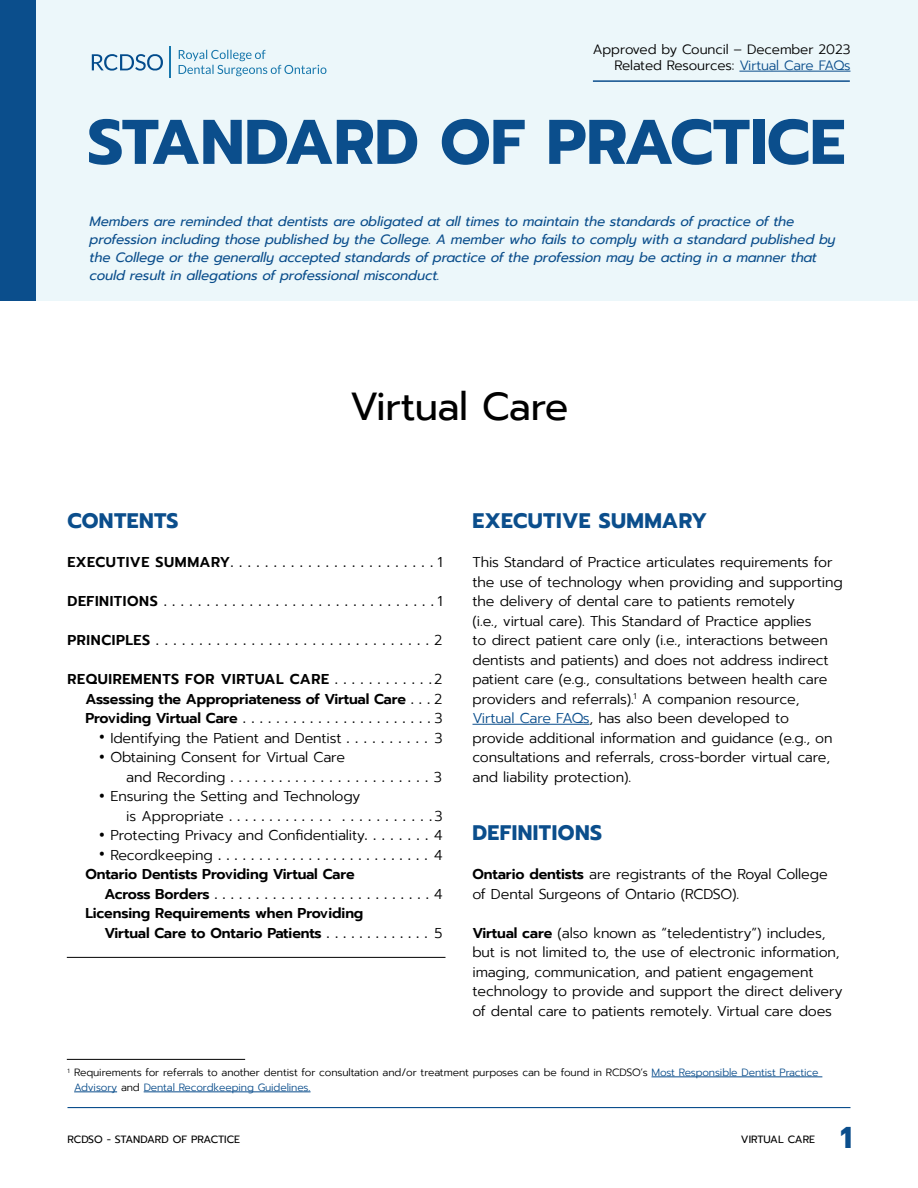
<style>
.page{position:relative;width:918px;height:1188px;background:#fff}
.page>*{position:absolute;margin:0;border:0;box-sizing:border-box;transform-origin:0 0}
.t1{font:700 63px "Prompt";color:#0b4e8c}
.t2{font:39px "Prompt";letter-spacing:-.015em;color:#000}
.t3{font:700 30px "Prompt";color:#0b4e8c}
.t4{font:700 21px "Prompt";letter-spacing:.02em;color:#0b4e8c}
.t5{font:300 14.25px/19.5px "Prompt";letter-spacing:-.01em;color:#000}
.t6{font:600 14.25px/19.5px "Prompt";letter-spacing:-.01em;color:#000}
.t7{font:600 14.25px "Prompt";letter-spacing:.04em;color:#000}
.t8{font:italic 13.5px/18px "Prompt";letter-spacing:-.01em;color:#0b4e8c}
.t9{font:300 13.5px/16.5px "Prompt";letter-spacing:-.01em;color:#000;text-align:right}
.t10{font:300 10.5px "Prompt";letter-spacing:-.01em;color:#000}
.t11{font:300 10.5px "Prompt";letter-spacing:-.01em;color:#0b4e8c}
.t12{font:10.5px "Prompt";color:#000}
.s1{color:#0b4e8c}
.s2{font-weight:300}
.s3{font-size:24px}
.s4{font-weight:600}
.s5{font-weight:300;font-size:24px}
.s6{color:#000}
</style>
<div class="page">
<hr style="left:68px;top:1107px;width:782px;height:1px;background:#0b4e8c">
<div style="left:0;top:0;width:918px;height:300px;background:#ecf7fa"></div>
<div style="left:0;top:0;width:36px;height:300px;background:#0b4e8c"></div>
<svg style="left:179px;top:50px;width:147px;height:26px"></svg>
<hr style="left:169px;top:47px;width:1px;height:31px;background:#1777ac">
<svg style="left:92px;top:54px;width:71px;height:17px"></svg>
<hr style="left:472px;top:724px;width:118px;height:1px;background:#0b4e8c">
<hr style="left:739px;top:71px;width:111px;height:1px;background:#0b4e8c">
<hr style="left:593px;top:80px;width:257px;height:2px;background:#0b4e8c">
<hr style="left:67px;top:957px;width:379px;height:1px;background:#000">
<hr style="left:67px;top:1059px;width:178px;height:1px;background:#000">
<hr style="left:652px;top:1077px;width:170px;height:1px;background:#0b4e8c">
<hr style="left:74px;top:1092px;width:43px;height:1px;background:#0b4e8c">
<hr style="left:144px;top:1092px;width:167px;height:1px;background:#0b4e8c">
<p class="t9" style="left:593px;top:41px;width:259px">Approved by Council – December 2023<br>Related Resources: <span class="s1">Virtual Care FAQs</span></p>
<h1 class="t1" style="left:87px;top:95px;width:760px">STANDARD OF PRACTICE</h1>
<p class="t8" style="left:90px;top:212px;width:747px">Members are reminded that dentists are obligated at all times to maintain the standards of practice of the profession including those published by the College. A member who fails to comply with a standard published by the College or the generally accepted standards of practice of the profession may be acting in a manner that could result in allegations of professional misconduct.</p>
<h2 class="t2" style="left:350px;top:379px;width:220px">Virtual Care</h2>
<h3 class="t4" style="left:68px;top:505px;width:113px">CONTENTS</h3>
<p class="t7" style="left:68px;top:552px;width:377px">EXECUTIVE SUMMARY. . . . . . . . . . . . . . . . . . . . . . . . <span class="s2">1</span></p>
<p class="t7" style="left:68px;top:591px;width:377px">DEFINITIONS . . . . . . . . . . . . . . . . . . . . . . . . . . . . . . . . <span class="s2">1</span></p>
<p class="t7" style="left:68px;top:630px;width:377px">PRINCIPLES . . . . . . . . . . . . . . . . . . . . . . . . . . . . . . . . <span class="s2">2</span></p>
<p class="t7" style="left:68px;top:669px;width:377px">REQUIREMENTS FOR VIRTUAL CARE . . . . . . . . . . . . <span class="s2">2</span></p>
<p class="t6" style="left:85px;top:689px;width:359px">Assessing the Appropriateness of Virtual Care . . . <span class="s2">2</span></p>
<p class="t6" style="left:85px;top:708px;width:359px">Providing Virtual Care . . . . . . . . . . . . . . . . . . . . . . . <span class="s2">3</span></p>
<p class="t5" style="left:99px;top:728px;width:345px"><span class="s3">•</span> Identifying the Patient and Dentist <span class="s4">. . . . . . . . . .</span> 3</p>
<p class="t5" style="left:126px;top:748px;width:317px;text-indent:-27px"><span class="s3">•</span> Obtaining Consent for Virtual Care<br>and Recording <span class="s4">. . . . . . . . . . . . . . . . . . . . . . . .</span> 3</p>
<p class="t5" style="left:99px;top:787px;width:263px"><span class="s3">•</span> Ensuring the Setting and Technology</p>
<p class="t6" style="left:126px;top:806px;width:318px"><span class="s2">is Appropriate</span> . . . . . . . . . . . . . . . . . . . . . . . . <span class="s2">3</span></p>
<p class="t5" style="left:99px;top:826px;width:345px"><span class="s3">•</span> Protecting Privacy and Confidentiality<span class="s4">. . . . . . . .</span> 4</p>
<p class="t6" style="left:99px;top:845px;width:345px"><span class="s5">•</span> <span class="s2">Recordkeeping</span> . . . . . . . . . . . . . . . . . . . . . . . . . . <span class="s2">4</span></p>
<p class="t6" style="left:105px;top:864px;width:339px;text-indent:-19px">Ontario Dentists Providing Virtual Care<br>Across Borders . . . . . . . . . . . . . . . . . . . . . . . . . . <span class="s2">4</span></p>
<p class="t6" style="left:105px;top:903px;width:339px;text-indent:-19px">Licensing Requirements when Providing<br>Virtual Care to Ontario Patients . . . . . . . . . . . . . <span class="s2">5</span></p>
<h3 class="t4" style="left:472px;top:505px;width:236px">EXECUTIVE SUMMARY</h3>
<p class="t5" style="left:472px;top:553px;width:372px">This Standard of Practice articulates requirements for the use of technology when providing and supporting the delivery of dental care to patients remotely<br>(i.e., virtual care). This Standard of Practice applies<br>to direct patient care only (i.e., interactions between dentists and patients) and does not address indirect patient care (e.g., consultations between health care providers and referrals).<sup>1</sup> A companion resource, <span class="s1">Virtual Care FAQs</span>, has also been developed to provide additional information and guidance (e.g., on consultations and referrals, cross-border virtual care, and liability protection).</p>
<h3 class="t4" style="left:472px;top:817px;width:131px">DEFINITIONS</h3>
<p class="t5" style="left:472px;top:865px;width:357px"><span class="s4">Ontario dentists</span> are registrants of the Royal College of Dental Surgeons of Ontario (RCDSO).</p>
<p class="t5" style="left:472px;top:923px;width:372px"><span class="s4">Virtual care</span> (also known as “teledentistry”) includes, but is not limited to, the use of electronic information, imaging, communication, and patient engagement technology to provide and support the direct delivery of dental care to patients remotely. Virtual care does</p>
<p class="t10" style="left:68px;top:1065px;width:753px"><sup>1</sup> Requirements for referrals to another dentist for consultation and/or treatment purposes can be found in RCDSO’s <span class="s1">Most Responsible Dentist Practice</span></p>
<p class="t11" style="left:74px;top:1080px;width:238px">Advisory <span class="s6">and</span> Dental Recordkeeping Guidelines.</p>
<p class="t12" style="left:68px;top:1131px;width:174px">RCDSO - STANDARD OF PRACTICE</p>
<p class="t12" style="left:741px;top:1131px;width:76px">VIRTUAL CARE</p>
<h3 class="t3" style="left:840px;top:1115px;width:13px">1</h3>
</div>
